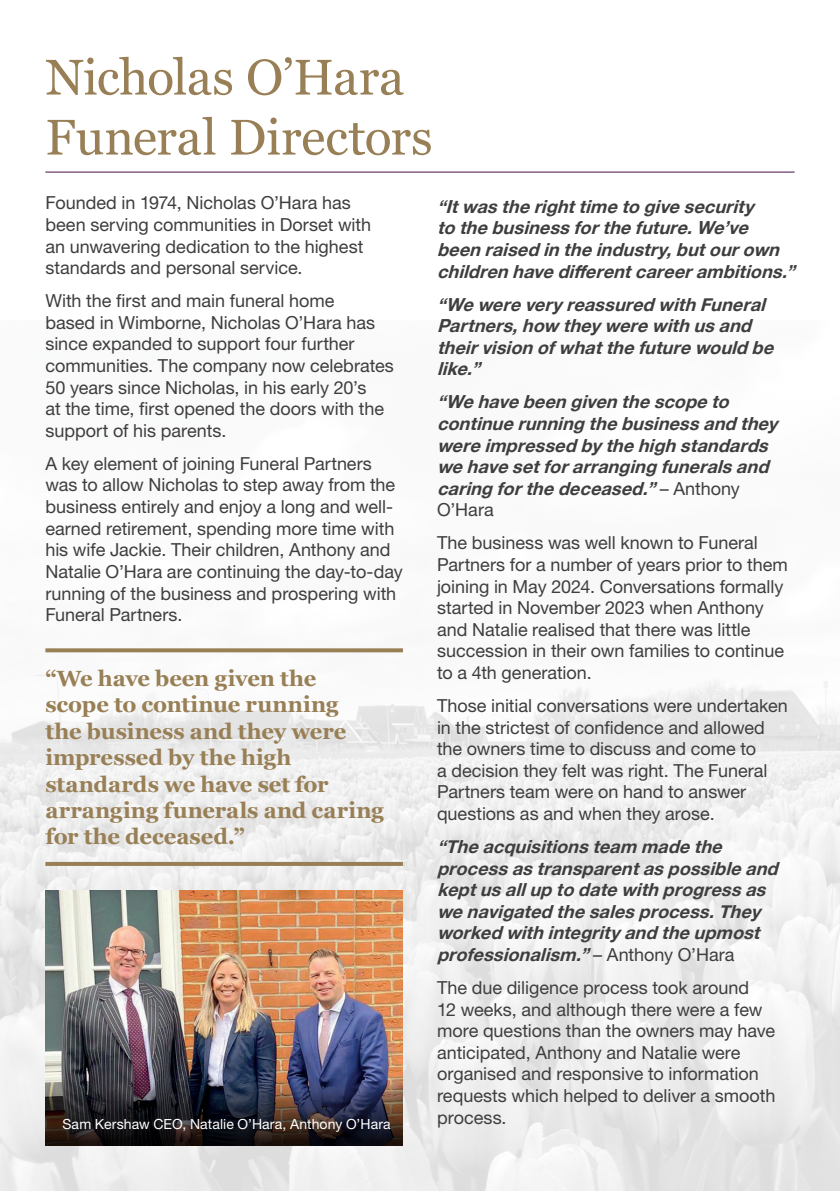
<style>
.page{position:relative;width:840px;height:1191px;background:#fff}
.page>*{position:absolute;margin:0;border:0;box-sizing:border-box;transform-origin:0 0}
.t1{font:50px/60px "Georgia";letter-spacing:-.005em;color:#987f55}
.t2{font:700 22px/26.4px "Georgia";letter-spacing:-.005em;color:#987f55}
.t3{font:18px/21.6px "Helvetica Neue";color:#3e3e3f}
.t4{font:italic 700 18px/21.6px "Helvetica Neue";color:#3e3e3f}
.t5{font:14px "Helvetica Neue";letter-spacing:.01em;color:#fff}
.s1{font-weight:400;font-style:normal}
</style>
<div class="page">
<img style="left:0;top:652px;width:839px;height:539px">
<hr style="left:45px;top:172px;width:749px;height:1px;background:#460c49">
<svg style="left:45px;top:648px;width:358px;height:4px"></svg>
<hr style="left:45px;top:862px;width:358px;height:4px;background:#987f55">
<img style="left:45px;top:890px;width:358px;height:183px">
<img style="left:45px;top:1073px;width:358px;height:72px">
<h1 class="t1" style="left:45px;top:45px;width:388px">Nicholas O’Hara<br>Funeral Directors</h1>
<p class="t3" style="left:45px;top:192px;width:327px">Founded in 1974, Nicholas O’Hara has been serving communities in Dorset with an unwavering dedication to the highest standards and personal service.</p>
<p class="t3" style="left:45px;top:290px;width:350px">With the first and main funeral home<br>based in Wimborne, Nicholas O’Hara has since expanded to support four further communities. The company now celebrates 50 years since Nicholas, in his early 20’s<br>at the time, first opened the doors with the support of his parents.</p>
<p class="t3" style="left:45px;top:452px;width:359px">A key element of joining Funeral Partners was to allow Nicholas to step away from the business entirely and enjoy a long and well&shy;earned retirement, spending more time with his wife Jackie. Their children, Anthony and Natalie O’Hara are continuing the day-to-day running of the business and prospering with Funeral Partners.</p>
<p class="t2" style="left:45px;top:664px;width:340px">“We have been given the scope to continue running<br>the business and they were impressed by the high standards we have set for arranging funerals and caring for the deceased.”</p>
<p class="t5" style="left:62px;top:1115px;width:329px">Sam Kershaw CEO, Natalie O’Hara, Anthony O’Hara</p>
<p class="t4" style="left:437px;top:196px;width:366px">“Itwastherighttimetogivesecurity tothebusinessforthefuture.We’ve beenraisedintheindustry,butourown childrenhavedifferentcareerambitions.”</p>
<p class="t4" style="left:437px;top:294px;width:345px">“WewereveryreassuredwithFuneral<br>Partners,howtheywerewithusand theirvisionofwhatthefuturewouldbe like.”</p>
<p class="t4" style="left:437px;top:391px;width:349px">“Wehavebeengiventhescopeto continuerunningthebusinessandthey wereimpressedbythehighstandards wehavesetforarrangingfuneralsand caringforthedeceased.”<span class="s1">– A n t h o n y<br>O’Hara</span></p>
<p class="t3" style="left:437px;top:532px;width:352px">The business was well known to Funeral Partners for a number of years prior to them joining in May 2024. Conversations formally started in November 2023 when Anthony and Natalie realised that there was little succession in their own families to continue to a 4th generation.</p>
<p class="t3" style="left:437px;top:694px;width:352px">Those initial conversations were undertaken in the strictest of confidence and allowed the owners time to discuss and come to<br>a decision they felt was right. The Funeral Partners team were on hand to answer questions as and when they arose.</p>
<p class="t4" style="left:437px;top:836px;width:350px">“Theacquisitionsteam madethe processastransparentaspossibleand keptusalluptodatewithprogressas wenavigatedthesalesprocess.They workedwithintegrityandtheupmost professionalism.”<span class="s1">– A n t h o n y O ’ H a r a</span></p>
<p class="t3" style="left:437px;top:976px;width:339px">The due diligence process took around<br>12 weeks, and although there were a few more questions than the owners may have anticipated, Anthony and Natalie were organised and responsive to information requests which helped to deliver a smooth process.</p>
</div>
